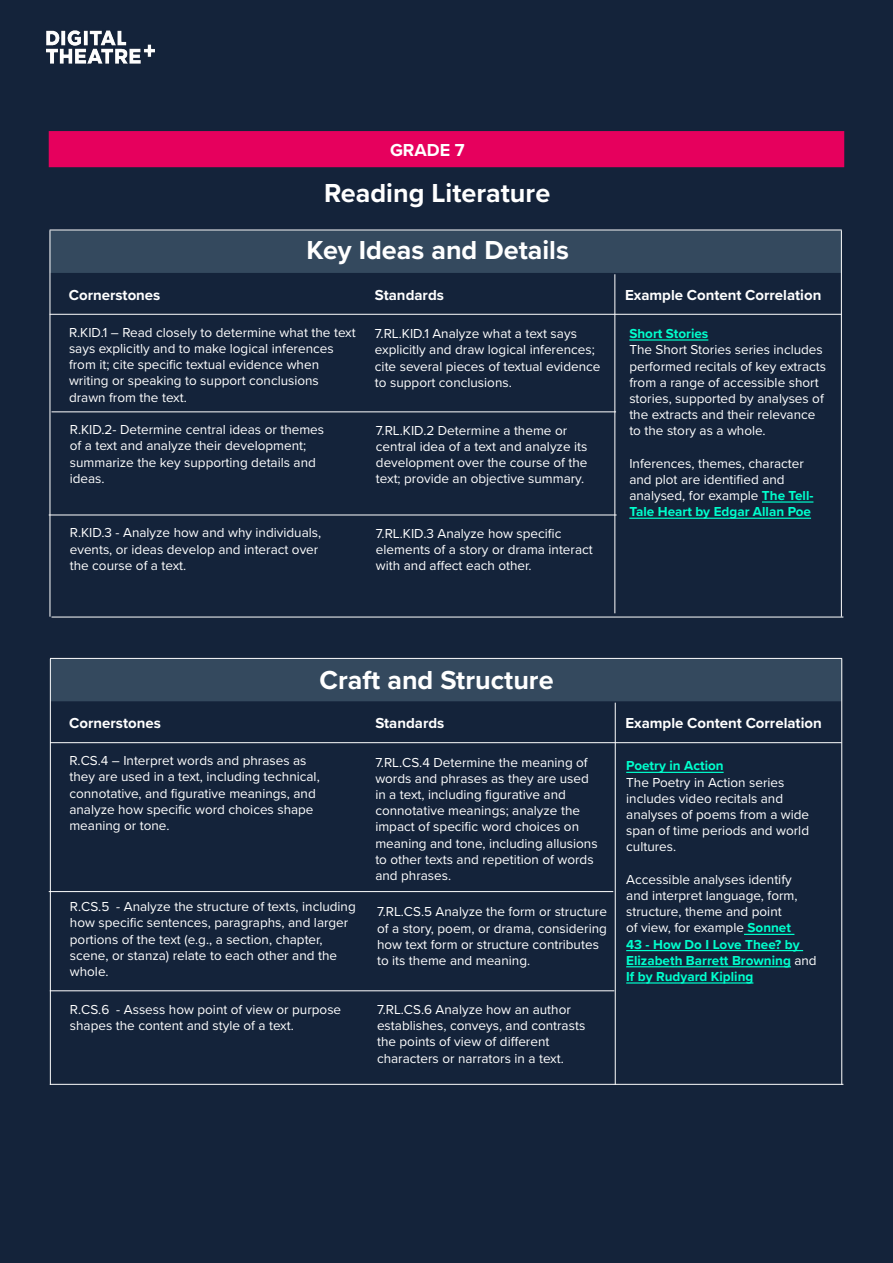
<style>
.page{position:relative;width:893px;height:1263px;background:#14233a}
.page>*{position:absolute;margin:0;border:0;box-sizing:border-box;transform-origin:0 0}
.t1{font:700 27px/57.2px "Proxima Nova";color:#fff;text-align:center}
.t2{font:700 18px "Proxima Nova";color:#fff}
.t3{font:700 15px "Proxima Nova";color:#fff}
.t4{font:13.5px/16.2px "Proxima Nova";color:#fff}
.t5{font:700 13.5px "Proxima Nova";color:#00ffcd}
.s1{font-weight:700;color:#00ffcd}
</style>
<div class="page">
<img style="left:47px;top:29px;width:107px;height:35px">
<div style="left:49px;top:131px;width:795px;height:36px;background:#e6005d;border:2px solid #e6005d"></div>
<div style="left:50px;top:230px;width:792px;height:43px;background:#34495e"></div>
<hr style="left:841px;top:230px;width:1px;height:387px;background:#fff">
<hr style="left:50px;top:230px;width:1px;height:387px;background:#fff">
<hr style="left:50px;top:230px;width:792px;height:1px;background:#fff">
<hr style="left:50px;top:314px;width:791px;height:1px;background:#fff">
<hr style="left:614px;top:274px;width:1px;height:339px;background:#fff">
<hr style="left:52px;top:411px;width:564px;height:1px;background:#fff">
<hr style="left:49px;top:515px;width:568px;height:1px;background:#fff">
<hr style="left:52px;top:617px;width:791px;height:1px;background:#fff">
<hr style="left:629px;top:339px;width:79px;height:2px;background:#00ffcd">
<hr style="left:762px;top:501px;width:51px;height:2px;background:#00ffcd">
<hr style="left:629px;top:518px;width:182px;height:1px;background:#00ffcd">
<div style="left:50px;top:659px;width:792px;height:42px;background:#34495e"></div>
<hr style="left:626px;top:772px;width:98px;height:1px;background:#00ffcd">
<hr style="left:744px;top:934px;width:50px;height:1px;background:#00ffcd">
<hr style="left:626px;top:950px;width:177px;height:1px;background:#00ffcd">
<hr style="left:626px;top:966px;width:165px;height:1px;background:#00ffcd">
<hr style="left:626px;top:982px;width:127px;height:1px;background:#00ffcd">
<hr style="left:841px;top:659px;width:1px;height:426px;background:#fff">
<hr style="left:50px;top:659px;width:1px;height:426px;background:#fff">
<hr style="left:50px;top:658px;width:792px;height:1px;background:#fff">
<hr style="left:50px;top:742px;width:792px;height:1px;background:#fff">
<hr style="left:615px;top:703px;width:1px;height:382px;background:#fff">
<hr style="left:49px;top:891px;width:564px;height:1px;background:#fff">
<hr style="left:50px;top:990px;width:564px;height:1px;background:#fff">
<hr style="left:50px;top:1084px;width:793px;height:1px;background:#fff">
<h2 class="t2" style="left:390px;top:137px;width:76px">GRADE 7</h2>
<h1 class="t1" style="left:307px;top:164px;width:264px">Reading Literature<br>Key Ideas and Details</h1>
<p class="t3" style="left:69px;top:283px;width:93px">Cornerstones</p>
<p class="t3" style="left:625px;top:283px;width:198px">Example Content Correlation</p>
<p class="t4" style="left:69px;top:324px;width:288px">R.KID.1 – Read closely to determine what the text says explicitly and to make logical inferences from it; cite specific textual evidence when writing or speaking to support conclusions drawn from the text.</p>
<p class="t3" style="left:375px;top:283px;width:71px">Standards</p>
<p class="t4" style="left:375px;top:325px;width:227px">7.RL.KID.1 Analyze what a text says explicitly and draw logical inferences; cite several pieces of textual evidence to support conclusions.</p>
<p class="t5" style="left:629px;top:324px;width:81px">Short Stories</p>
<p class="t4" style="left:629px;top:341px;width:198px">The Short Stories series includes performed recitals of key extracts from a range of accessible short stories, supported by analyses of the extracts and their relevance to the story as a whole.</p>
<p class="t4" style="left:629px;top:454px;width:186px">Inferences, themes, character and plot are identified and analysed, for example <span class="s1">The Tell-<br>Tale Heart by Edgar Allan Poe</span></p>
<p class="t4" style="left:70px;top:421px;width:256px">R.KID.2- Determine central ideas or themes of a text and analyze their development; summarize the key supporting details and ideas.</p>
<p class="t4" style="left:376px;top:421px;width:213px">7.RL.KID.2 Determine a theme or central idea of a text and analyze its development over the course of the text; provide an objective summary.</p>
<p class="t4" style="left:70px;top:524px;width:253px">R.KID.3 - Analyze how and why individuals, events, or ideas develop and interact over the course of a text.</p>
<p class="t4" style="left:376px;top:525px;width:218px">7.RL.KID.3 Analyze how specific elements of a story or drama interact with and affect each other.</p>
<h1 class="t1" style="left:320px;top:650px;width:236px">Craft and Structure</h1>
<p class="t3" style="left:69px;top:712px;width:93px">Cornerstones</p>
<p class="t3" style="left:625px;top:712px;width:198px">Example Content Correlation</p>
<p class="t4" style="left:69px;top:752px;width:252px">R.CS.4 – Interpret words and phrases as they are used in a text, including technical, connotative, and figurative meanings, and analyze how specific word choices shape meaning or tone.</p>
<p class="t5" style="left:626px;top:756px;width:99px">Poetry in Action</p>
<p class="t3" style="left:375px;top:712px;width:71px">Standards</p>
<p class="t4" style="left:375px;top:753px;width:224px">7.RL.CS.4 Determine the meaning of words and phrases as they are used in a text, including figurative and connotative meanings; analyze the impact of specific word choices on meaning and tone, including allusions to other texts and repetition of words and phrases.</p>
<p class="t4" style="left:626px;top:773px;width:185px">The Poetry in Action series includes video recitals and analyses of poems from a wide span of time periods and world cultures.</p>
<p class="t4" style="left:626px;top:871px;width:192px">Accessible analyses identify and interpret language, form, structure, theme and point<br>of view, for example <span class="s1">Sonnet<br>43 - How Do I Love Thee? by<br>Elizabeth Barrett Browning</span> and<br><span class="s1">If by Rudyard Kipling</span></p>
<p class="t4" style="left:70px;top:898px;width:287px">R.CS.5 - Analyze the structure of texts, including how specific sentences, paragraphs, and larger portions of the text (e.g., a section, chapter, scene, or stanza) relate to each other and the whole.</p>
<p class="t4" style="left:377px;top:903px;width:231px">7.RL.CS.5 Analyze the form or structure of a story, poem, or drama, considering how text form or structure contributes to its theme and meaning.</p>
<p class="t4" style="left:70px;top:1001px;width:273px">R.CS.6 - Assess how point of view or purpose shapes the content and style of a text.</p>
<p class="t4" style="left:377px;top:1001px;width:210px">7.RL.CS.6 Analyze how an author establishes, conveys, and contrasts the points of view of different characters or narrators in a text.</p>
</div>
